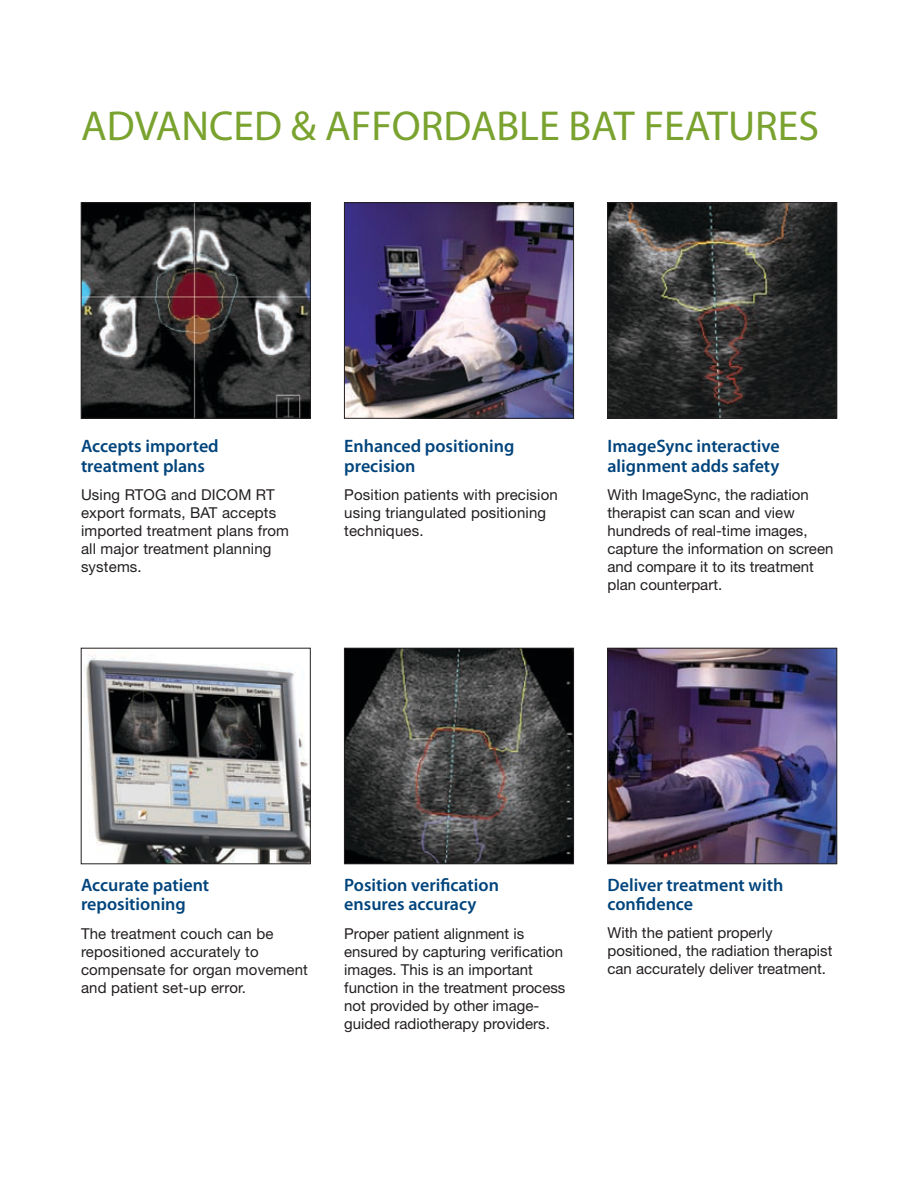
<style>
.page{position:relative;width:918px;height:1188px;background:#fff}
.page>*{position:absolute;margin:0;border:0;box-sizing:border-box;transform-origin:0 0}
.t1{font:42px "Myriad Pro";color:#79a22e}
.t2{font:600 18px/19.5px "Myriad Pro";color:#00447c}
.t3{font:15px/18px "Helvetica Neue";color:#231f20}
</style>
<div class="page">
<img style="left:83px;top:204px;width:225px;height:212px">
<div style="left:81px;top:202px;width:229px;height:216px;border:1px solid #231f20"></div>
<img style="left:346px;top:204px;width:226px;height:212px">
<div style="left:344px;top:202px;width:230px;height:216px;border:1px solid #231f20"></div>
<img style="left:610px;top:204px;width:225px;height:212px">
<div style="left:608px;top:202px;width:229px;height:216px;border:1px solid #231f20"></div>
<img style="left:86px;top:655px;width:222px;height:207px">
<div style="left:81px;top:648px;width:229px;height:216px;border:1px solid #231f20"></div>
<img style="left:346px;top:650px;width:226px;height:212px">
<div style="left:344px;top:648px;width:230px;height:216px;border:1px solid #231f20"></div>
<img style="left:610px;top:650px;width:225px;height:212px">
<div style="left:608px;top:648px;width:229px;height:216px;border:1px solid #231f20"></div>
<h1 class="t1" style="left:81px;top:100px;width:740px">ADVANCED &amp; AFFORDABLE BAT FEATURES</h1>
<p class="t2" style="left:81px;top:436px;width:139px">Accepts imported treatment plans</p>
<p class="t3" style="left:81px;top:486px;width:209px">Using RTOG and DICOM RT export formats, BAT accepts imported treatment plans from all major treatment planning systems.</p>
<p class="t2" style="left:344px;top:436px;width:172px">Enhanced positioning precision</p>
<p class="t3" style="left:344px;top:486px;width:215px">Position patients with precision using triangulated positioning techniques.</p>
<p class="t2" style="left:608px;top:436px;width:174px">ImageSync interactive alignment adds safety</p>
<p class="t3" style="left:608px;top:485px;width:227px">With ImageSync, the radiation therapist can scan and view hundreds of real-time images, capture the information on screen and compare it to its treatment plan counterpart.</p>
<p class="t2" style="left:81px;top:875px;width:130px">Accurate patient repositioning</p>
<p class="t3" style="left:81px;top:924px;width:228px">The treatment couch can be repositioned accurately to compensate for organ movement and patient set-up error.</p>
<p class="t2" style="left:344px;top:875px;width:156px">Position verification ensures accuracy</p>
<p class="t3" style="left:344px;top:924px;width:223px">Proper patient alignment is ensured by capturing verification images. This is an important function in the treatment process not provided by other image&shy;guided radiotherapy providers.</p>
<p class="t2" style="left:608px;top:875px;width:177px">Deliver treatment with confidence</p>
<p class="t3" style="left:608px;top:924px;width:227px">With the patient properly positioned, the radiation therapist can accurately deliver treatment.</p>
</div>
